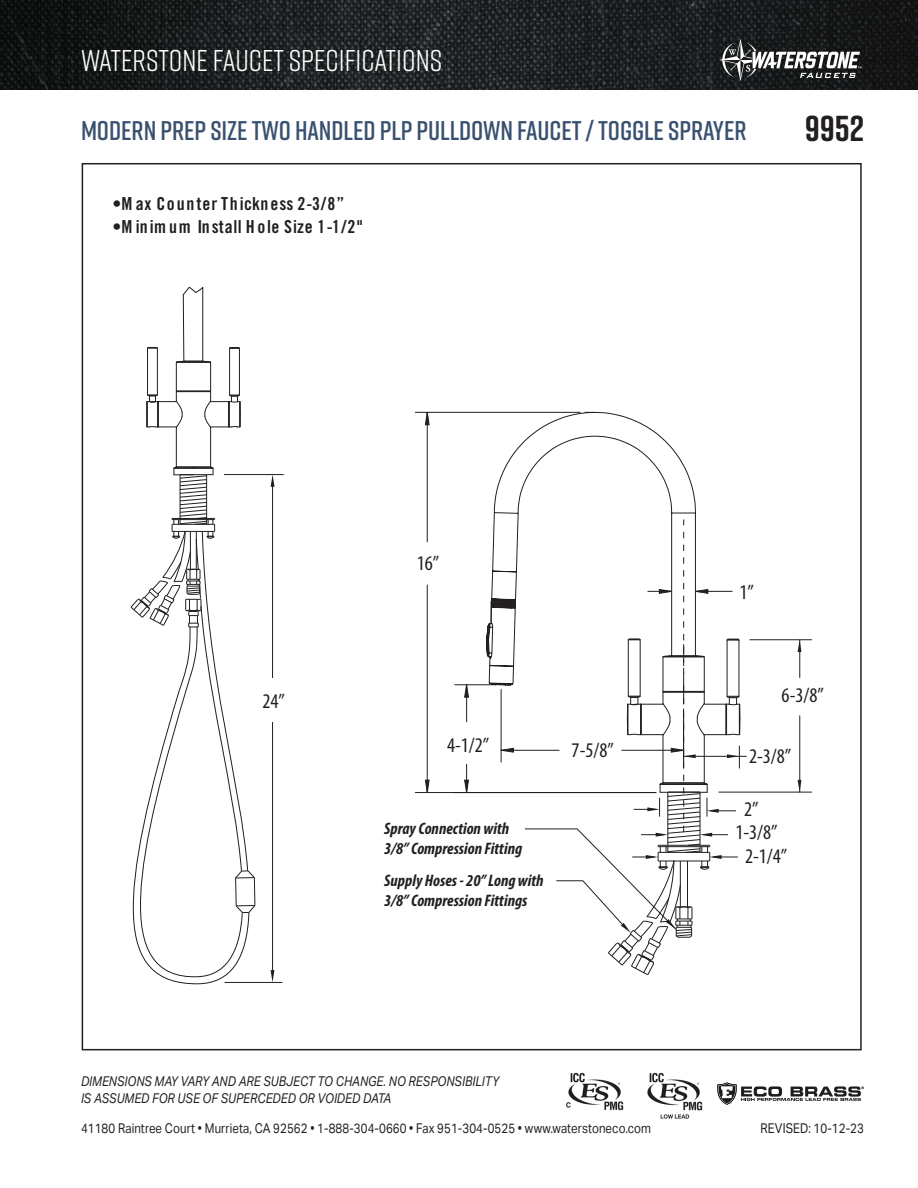
<style>
.page{position:relative;width:918px;height:1188px;background:#fff}
.page>*{position:absolute;margin:0;border:0;box-sizing:border-box;transform-origin:0 0}
.t1{font:700 36px "Rift";color:#231f20}
.t2{font:30px "Rift";color:#fff}
.t3{font:600 27px "Rift";letter-spacing:-.005em;color:#395170}
.t4{font:condensed 20.85px/23.4px "Myriad Pro";color:#211e1e;text-align:center}
.t5{font:17.85px "Trade Gothic Bold Cond Twenty";letter-spacing:.055em;color:#231f20}
.t6{font:italic 700 condensed 16.65px/20.1px "Myriad Pro";color:#231f20}
.t7{font:13.5px "Aktiv Grotesk";letter-spacing:.01em;color:#231f20;scale:.85 1}
.t8{font:italic 13.5px/16.2px "Aktiv Grotesk";letter-spacing:.01em;color:#231f20;scale:.85 1}
</style>
<div class="page">
<svg style="left:132px;top:531px;width:118px;height:453px"></svg>
<hr style="left:225px;top:982px;width:57px;height:1px;background:#211e1e">
<svg style="left:235px;top:870px;width:21px;height:44px"></svg>
<hr style="left:224px;top:474px;width:60px;height:1px;background:#211e1e">
<hr style="left:272px;top:479px;width:1px;height:500px;background:#211e1e">
<div style="left:259px;top:678px;width:27px;height:44px;background:#fff"></div>
<svg style="left:271px;top:475px;width:4px;height:12px"></svg>
<svg style="left:271px;top:970px;width:3px;height:12px"></svg>
<hr style="left:799px;top:640px;width:1px;height:38px;background:#231f20">
<hr style="left:799px;top:716px;width:1px;height:76px;background:#231f20">
<hr style="left:750px;top:639px;width:62px;height:1px;background:#231f20">
<hr style="left:719px;top:792px;width:93px;height:1px;background:#231f20">
<svg style="left:798px;top:640px;width:3px;height:12px"></svg>
<svg style="left:798px;top:780px;width:3px;height:12px"></svg>
<hr style="left:176px;top:427px;width:1px;height:40px;background:#231f20">
<hr style="left:210px;top:427px;width:1px;height:40px;background:#231f20">
<svg style="left:146px;top:286px;width:95px;height:143px"></svg>
<svg style="left:130px;top:466px;width:85px;height:226px"></svg>
<hr style="left:415px;top:792px;width:241px;height:1px;background:#231f20">
<hr style="left:415px;top:412px;width:165px;height:1px;background:#231f20">
<svg style="left:524px;top:520px;width:222px;height:456px"></svg>
<svg style="left:425px;top:412px;width:259px;height:381px"></svg>
<img style="left:647px;top:1072px;width:56px;height:47px">
<img style="left:566px;top:1072px;width:58px;height:39px">
<img style="left:0;top:0;width:918px;height:89px">
<svg style="left:719px;top:39px;width:142px;height:42px"></svg>
<svg style="left:717px;top:1082px;width:147px;height:23px"></svg>
<h2 class="t2" style="left:81px;top:39px;width:363px">WATERSTONE FAUCET SPECIFICATIONS</h2>
<p class="t3" style="left:81px;top:111px;width:667px">MODERN PREP SIZE TWO HANDLED PLP PULLDOWN FAUCET / TOGGLE SPRAYER</p>
<p class="t1" style="left:805px;top:102px;width:61px">9952</p>
<p class="t5" style="left:113px;top:193px;width:233px">•M ax Counter Thickness 2-3/8”</p>
<p class="t5" style="left:113px;top:215px;width:252px">•M inimum Install Hole Size 1-1/2"</p>
<p class="t4" style="left:263px;top:689px;width:24px">24”</p>
<p class="t4" style="left:417px;top:551px;width:24px">16”</p>
<p class="t4" style="left:447px;top:733px;width:44px">4-1/2”</p>
<p class="t6" style="left:384px;top:818px;width:139px">Spray Connection with<br>3/8” Compression Fitting</p>
<p class="t6" style="left:384px;top:870px;width:161px">Supply Hoses - 20” Long with<br>3/8” Compression Fittings</p>
<p class="t4" style="left:572px;top:738px;width:44px">7-5/8”</p>
<p class="t8" style="left:81px;top:1074px;width:493px">DIMENSIONS MAY VARY AND ARE SUBJECT TO CHANGE. NO RESPONSIBILITY<br>IS ASSUMED FOR USE OF SUPERCEDED OR VOIDED DATA</p>
<p class="t4" style="left:739px;top:580px;width:16px">1”</p>
<p class="t4" style="left:782px;top:684px;width:44px">6-3/8”</p>
<p class="t4" style="left:749px;top:745px;width:44px">2-3/8”</p>
<p class="t4" style="left:735px;top:797px;width:44px">2”<br>1-3/8”</p>
<p class="t4" style="left:745px;top:844px;width:44px">2-1/4”</p>
<p class="t7" style="left:81px;top:1120px;width:672px">41180 Raintree Court • Murrieta, CA 92562 • 1-888-304-0660 • Fax 951-304-0525 • www.waterstoneco.com</p>
<p class="t7" style="left:761px;top:1121px;width:123px">REVISED: 10-12-23</p>
</div>
